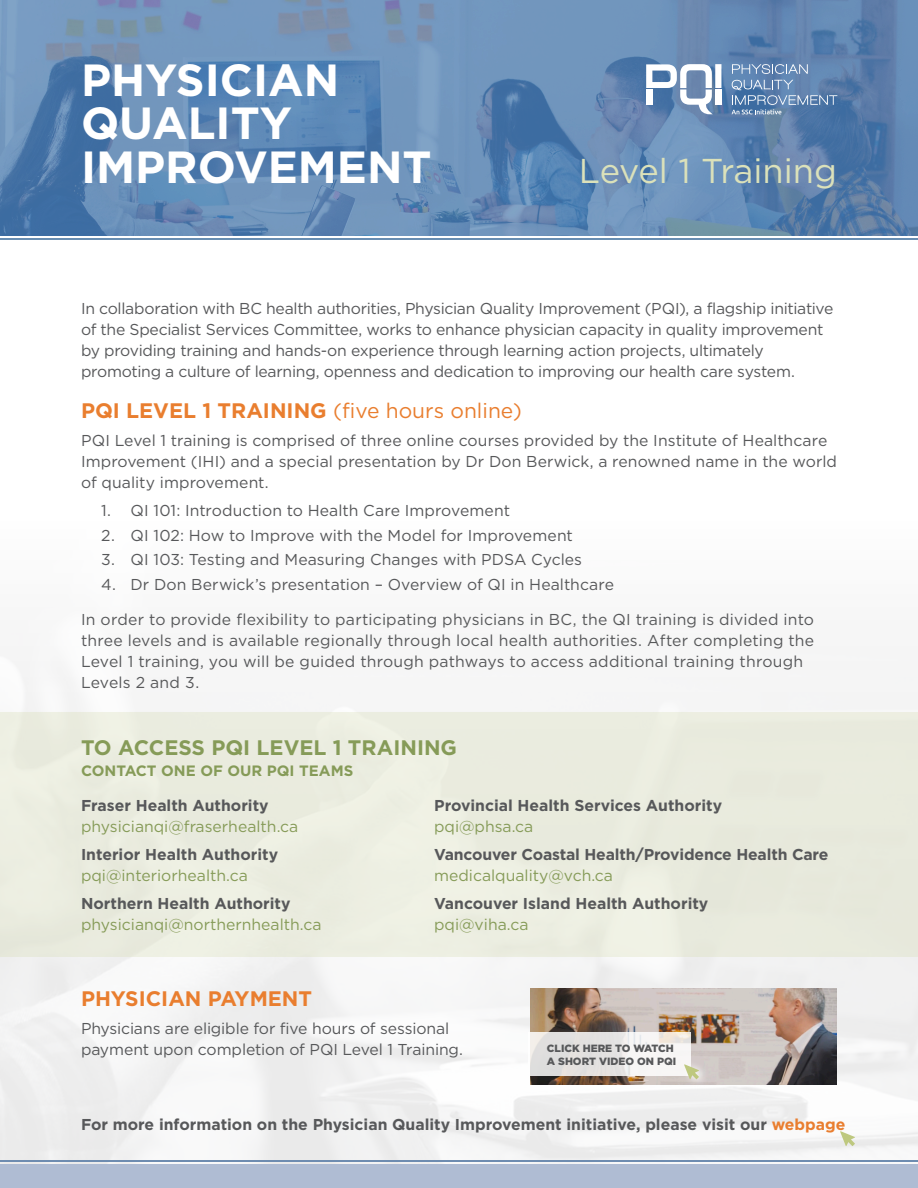
<style>
.page{position:relative;width:918px;height:1188px;background:#fff}
.page>*{position:absolute;margin:0;border:0;box-sizing:border-box;transform-origin:0 0}
.t1{font:700 45px/43.5px "Gotham";color:#fff}
.t2{font:34.5px "Gotham";color:#dbe1ba}
.t3{font:700 21px "Gotham";color:#e97e2f}
.t4{font:700 21px "Gotham";color:#869b58}
.t5{font:15.75px/21px "Gotham";letter-spacing:-.005em;color:#57585a}
.t6{font:700 15.75px "Gotham";color:#57585a}
.t7{font:15.75px "Gotham";color:#869b58}
.t8{font:700 15px "Gotham";color:#869b58}
.t9{font:900 10.5px/13.5px "Gotham";color:#57585a}
.s1{font-weight:400}
.s2{color:#e97e2f}
</style>
<div class="page">
<img style="left:0;top:657px;width:918px;height:508px">
<div style="left:0;top:712px;width:918px;height:244px;background:#eaebdf"></div>
<div style="left:0;top:1165px;width:918px;height:23px;background:#afbcd3"></div>
<hr style="left:0;top:1160px;width:918px;height:2px;background:#6e8cb0">
<svg style="left:0;top:0;width:918px;height:236px;background:#6389b4"></svg>
<hr style="left:0;top:238px;width:918px;height:2px;background:#688db1">
<svg style="left:732px;top:64px;width:76px;height:10px"></svg>
<svg style="left:732px;top:80px;width:105px;height:34px;background:#698bb4"></svg>
<svg style="left:646px;top:64px;width:75px;height:50px"></svg>
<svg style="left:840px;top:1131px;width:15px;height:15px"></svg>
<img style="left:530px;top:988px;width:307px;height:96px">
<svg style="left:529px;top:1032px;width:162px;height:44px;fill:#e5e2e1"></svg>
<svg style="left:681px;top:1059px;width:28px;height:29px"></svg>
<svg style="left:684px;top:1064px;width:15px;height:15px"></svg>
<p class="t1" style="left:81px;top:57px;width:352px">PHYSICIAN<br>QUALITY<br>IMPROVEMENT</p>
<p class="t2" style="left:579px;top:151px;width:260px">Level 1 Training</p>
<p class="t5" style="left:81px;top:298px;width:754px">In collaboration with BC health authorities, Physician Quality Improvement (PQI), a flagship initiative of the Specialist Services Committee, works to enhance physician capacity in quality improvement by providing training and hands-on experience through learning action projects, ultimately promoting a culture of learning, openness and dedication to improving our health care system.</p>
<p class="t3" style="left:81px;top:399px;width:442px">PQI LEVEL 1 TRAINING <span class="s1">(five hours online)</span></p>
<p class="t5" style="left:81px;top:430px;width:758px">PQI Level 1 training is comprised of three online courses provided by the Institute of Healthcare<br>Improvement (IHI) and a special presentation by Dr Don Berwick, a renowned name in the world of quality improvement.</p>
<p class="t5" style="left:101px;top:499px;width:410px">1. QI 101: Introduction to Health Care Improvement</p>
<p class="t5" style="left:101px;top:524px;width:473px">2. QI 102: How to Improve with the Model for Improvement</p>
<p class="t5" style="left:101px;top:549px;width:482px">3. QI 103: Testing and Measuring Changes with PDSA Cycles</p>
<p class="t5" style="left:101px;top:574px;width:514px">4. Dr Don Berwick’s presentation – Overview of QI in Healthcare</p>
<p class="t5" style="left:81px;top:608px;width:735px">In order to provide flexibility to participating physicians in BC, the QI training is divided into three levels and is available regionally through local health authorities. After completing the Level 1 training, you will be guided through pathways to access additional training through Levels 2 and 3.</p>
<p class="t4" style="left:81px;top:736px;width:378px">TO ACCESS PQI LEVEL 1 TRAINING</p>
<p class="t8" style="left:81px;top:762px;width:274px">CONTACT ONE OF OUR PQI TEAMS</p>
<p class="t6" style="left:81px;top:797px;width:189px">Fraser Health Authority</p>
<p class="t7" style="left:81px;top:818px;width:219px">physicianqi@fraserhealth.ca</p>
<p class="t6" style="left:81px;top:846px;width:199px">Interior Health Authority</p>
<p class="t7" style="left:81px;top:867px;width:168px">pqi@interiorhealth.ca</p>
<p class="t6" style="left:81px;top:894px;width:211px">Northern Health Authority</p>
<p class="t7" style="left:81px;top:916px;width:242px">physicianqi@northernhealth.ca</p>
<p class="t6" style="left:434px;top:797px;width:290px">Provincial Health Services Authority</p>
<p class="t7" style="left:434px;top:818px;width:101px">pqi@phsa.ca</p>
<p class="t6" style="left:434px;top:846px;width:396px">Vancouver Coastal Health/Providence Health Care</p>
<p class="t7" style="left:434px;top:867px;width:180px">medicalquality@vch.ca</p>
<p class="t6" style="left:434px;top:894px;width:276px">Vancouver Island Health Authority</p>
<p class="t7" style="left:434px;top:916px;width:96px">pqi@viha.ca</p>
<p class="t3" style="left:81px;top:986px;width:233px">PHYSICIAN PAYMENT</p>
<p class="t5" style="left:81px;top:1017px;width:384px">Physicians are eligible for five hours of sessional payment upon completion of PQI Level 1 Training.</p>
<p class="t9" style="left:547px;top:1041px;width:131px">CLICK HERE TO WATCH<br>A SHORT VIDEO ON PQI</p>
<p class="t6" style="left:81px;top:1116px;width:766px">For more information on the Physician Quality Improvement initiative, please visit our <span class="s2">webpage</span></p>
</div>
